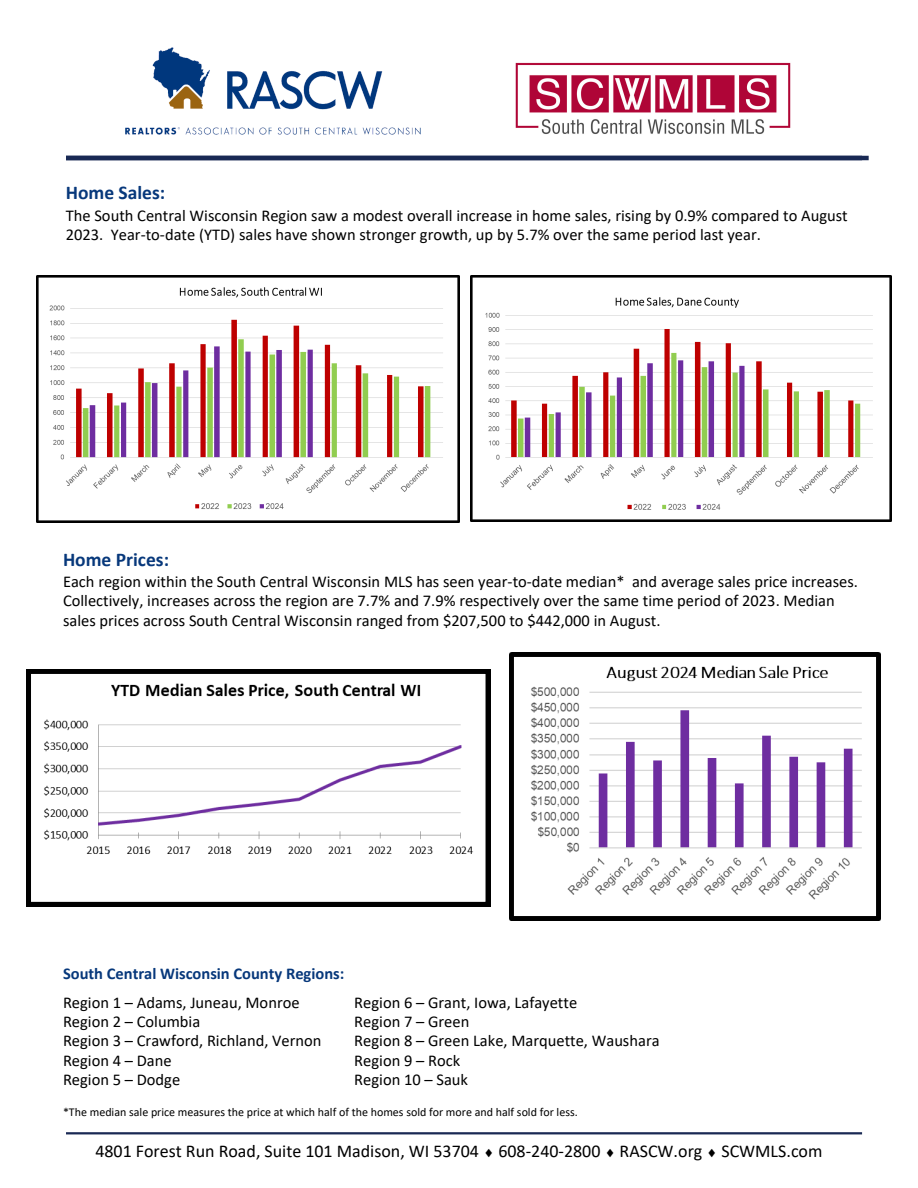
<style>
.page{position:relative;width:918px;height:1188px;background:#fff}
.page>*{position:absolute;margin:0;border:0;box-sizing:border-box;transform-origin:0 0}
.t1{font:700 19.5px "Calibri";color:#07387b}
.t2{font:18px "Calibri";color:#000}
.t3{font:16.5px/19.4px "Calibri";color:#000}
.t4{font:700 16.5px "Calibri";color:#07387b}
.t5{font:12px "Calibri";color:#000}
.s1{font-family:"Free Mono"}
</style>
<div class="page">
<img style="left:126px;top:48px;width:294px;height:87px">
<img style="left:437px;top:62px;width:431px;height:99px">
<hr style="left:66px;top:1132px;width:796px;height:2px;background:#192954">
<hr style="left:66px;top:156px;width:803px;height:4px;background:#192954">
<img style="left:471px;top:275px;width:421px;height:247px">
<img style="left:36px;top:275px;width:423px;height:248px">
<img style="left:509px;top:653px;width:371px;height:267px">
<svg style="left:27px;top:669px;width:463px;height:237px"></svg>
<p class="t1" style="left:66px;top:185px;width:101px">Home Sales:</p>
<p class="t3" style="left:66px;top:207px;width:784px">The South Central Wisconsin Region saw a modest overall increase in home sales, rising by 0.9% compared to August<br>2023. Year-to-date (YTD) sales have shown stronger growth, up by 5.7% over the same period last year.</p>
<p class="t1" style="left:63px;top:551px;width:108px">Home Prices:</p>
<p class="t3" style="left:63px;top:574px;width:797px">Each region within the South Central Wisconsin MLS has seen year-to-date median* and average sales price increases.<br>Collectively, increases across the region are 7.7% and 7.9% respectively over the same time period of 2023. Median sales prices across South Central Wisconsin ranged from $207,500 to $442,000 in August.</p>
<h1 class="t4" style="left:63px;top:967px;width:283px">South Central Wisconsin County Regions:</h1>
<h2 class="t3" style="left:63px;top:994px;width:260px">Region 1 – Adams, Juneau, Monroe<br>Region 2 – Columbia<br>Region 3 – Crawford, Richland, Vernon<br>Region 4 – Dane<br>Region 5 – Dodge</h2>
<h2 class="t3" style="left:354px;top:994px;width:307px">Region 6 – Grant, Iowa, Lafayette<br>Region 7 – Green<br>Region 8 – Green Lake, Marquette, Waushara<br>Region 9 – Rock<br>Region 10 – Sauk</h2>
<h2 class="t5" style="left:63px;top:1107px;width:516px">*The median sale price measures the price at which half of the homes sold for more and half sold for less.</h2>
<p class="t2" style="left:95px;top:1144px;width:729px">4801 Forest Run Road, Suite 101 Madison, WI 53704 <span class="s1">⬧</span> 608-240-2800 <span class="s1">⬧</span> RASCW.org <span class="s1">⬧</span> SCWMLS.com</p>
</div>
